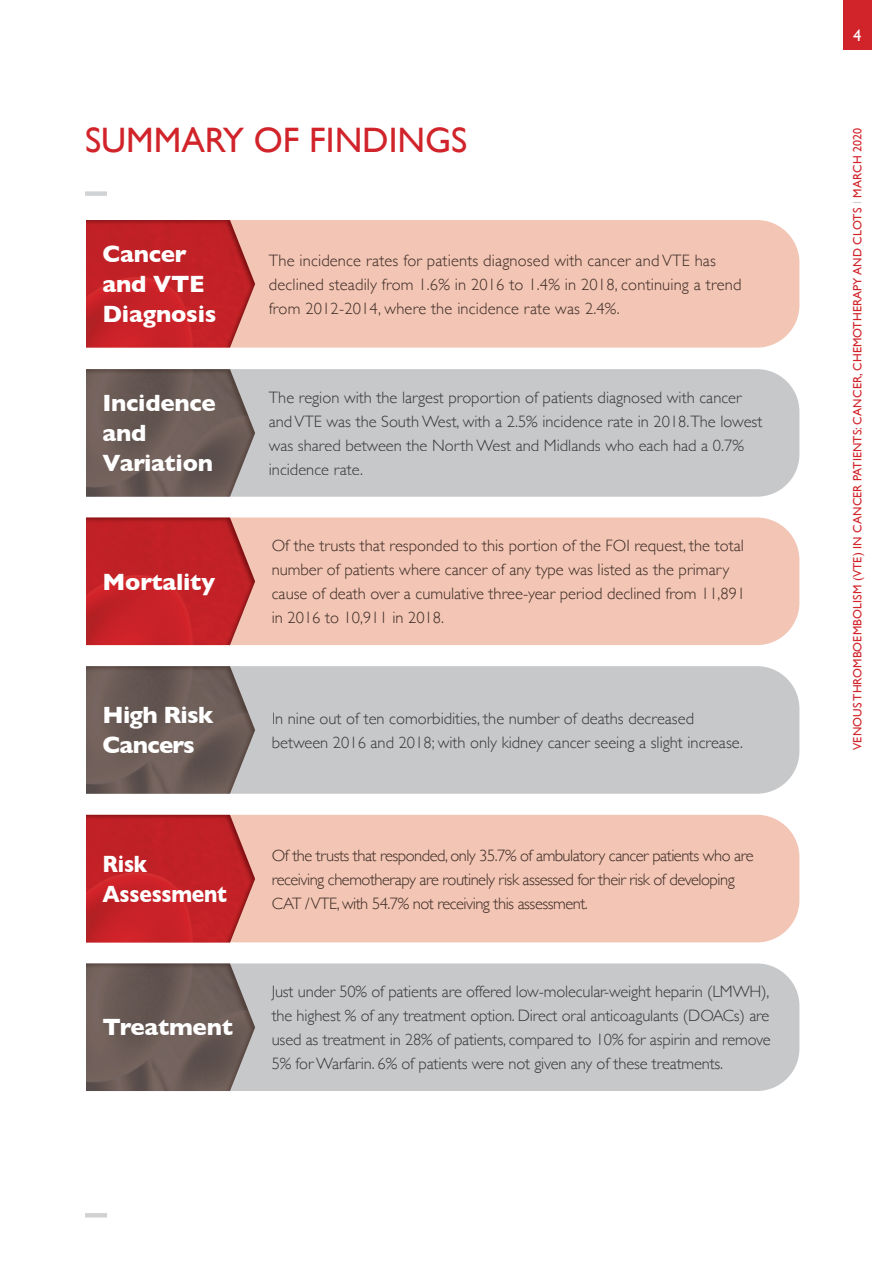
<style>
.page{position:relative;width:893px;height:1263px;background:#fff}
.page>*{position:absolute;margin:0;border:0;box-sizing:border-box;transform-origin:0 0}
.t1{font:35.25px "Gill Sans";color:#d1232a}
.t2{font:700 24px/30px "Gill Sans";letter-spacing:-.01em;color:#fff}
.t3{font:700 24px/30px "Gill Sans";letter-spacing:-.03em;color:#fff}
.t4{font:700 24px/30px "Gill Sans";letter-spacing:-.01em;color:#fff;scale:.87 1}
.t5{font:300 16.5px/24px "Gill Sans";color:#373738}
.t6{font:300 16.5px/24px "Gill Sans";color:#3c2b25}
.t7{font:300 16.5px/24px "Gill Sans";letter-spacing:-.03em;color:#3c2b25}
.t8{font:16.5px "Gill Sans";color:#fff}
.t9{font:12px "Gill Sans";letter-spacing:.01em;color:#d1232a}
.s1{color:#d1d2d4}
</style>
<div class="page">
<div style="left:43px;top:963px;width:756px;height:128px;background:#c7c8ca;border-radius:43px"></div>
<div style="left:43px;top:666px;width:756px;height:128px;background:#c7c8ca;border-radius:43px"></div>
<div style="left:43px;top:369px;width:756px;height:128px;background:#c7c8ca;border-radius:43px"></div>
<div style="left:43px;top:815px;width:756px;height:127px;background:#f2c5b4;border-radius:43px"></div>
<div style="left:43px;top:517px;width:756px;height:128px;background:#f2c5b4;border-radius:43px"></div>
<div style="left:43px;top:220px;width:756px;height:128px;background:#f2c5b4;border-radius:43px"></div>
<div style="left:843px;top:0;width:29px;height:50px;background:#d1232a"></div>
<img style="left:85px;top:220px;width:170px;height:128px">
<img style="left:85px;top:517px;width:170px;height:128px">
<img style="left:85px;top:815px;width:170px;height:127px">
<img style="left:85px;top:369px;width:170px;height:128px">
<img style="left:85px;top:666px;width:170px;height:128px">
<img style="left:85px;top:963px;width:170px;height:128px">
<div style="left:0;top:207px;width:85px;height:1001px;background:#fff"></div>
<div style="left:85px;top:191px;width:22px;height:5px;background:#d1d2d4"></div>
<hr style="left:85px;top:1213px;width:22px;height:4px;background:#d1d2d4">
<h1 class="t1" style="left:85px;top:120px;width:384px">SUMMARY OF FINDINGS</h1>
<h2 class="t2" style="left:102px;top:239px;width:115px">Cancer and VTE<br>Diagnosis</h2>
<h2 class="t2" style="left:102px;top:387px;width:115px">Incidence and<br>Variation</h2>
<h2 class="t2" style="left:102px;top:566px;width:114px">Mortality</h2>
<h2 class="t3" style="left:102px;top:699px;width:113px">High Risk<br>Cancers</h2>
<p class="t6" style="left:269px;top:247px;width:474px">The incidence rates for patients diagnosed with cancer and VTE has declined steadily from 1.6% in 2016 to 1.4% in 2018, continuing a trend from 2012-2014, where the incidence rate was 2.4%.</p>
<p class="t5" style="left:269px;top:384px;width:495px">The region with the largest proportion of patients diagnosed with cancer and VTE was the South West, with a 2.5% incidence rate in 2018.The lowest was shared between the North West and Midlands who each had a 0.7% incidence rate.</p>
<p class="t6" style="left:272px;top:533px;width:475px">Of the trusts that responded to this portion of the FOI request, the total number of patients where cancer of any type was listed as the primary cause of death over a cumulative three-year period declined from 11,891 in 2016 to 10,911 in 2018.</p>
<p class="t5" style="left:272px;top:705px;width:473px">In nine out of ten comorbidities, the number of deaths decreased between 2016 and 2018; with only kidney cancer seeing a slight increase.</p>
<h2 class="t4" style="left:102px;top:849px;width:145px">Risk<br>Assessment</h2>
<h2 class="t2" style="left:102px;top:1012px;width:132px">Treatment</h2>
<p class="t7" style="left:272px;top:842px;width:483px">Of the trusts that responded, only 35.7% of ambulatory cancer patients who are receiving chemotherapy are routinely risk assessed for their risk of developing<br>CAT / VTE, with 54.7% not receiving this assessment.</p>
<p class="t5" style="left:272px;top:979px;width:501px;text-align:justify">Just under 50% of patients are offered low-molecular-weight heparin (LMWH), the highest % of any treatment option. Direct oral anticoagulants (DOACs) are used as treatment in 28% of patients, compared to 10% for aspirin and remove 5% for Warfarin. 6% of patients were not given any of these treatments.</p>
<p class="t8" style="left:853px;top:26px;width:10px">4</p>
<p class="t9" style="left:850px;top:750px;width:624px;rotate:-90deg">VENOUS THROMBOEMBOLISM (VTE) IN CANCER PATIENTS: CANCER, CHEMOTHERAPY AND CLOTS <span class="s1">I</span> MARCH 2020</p>
</div>
